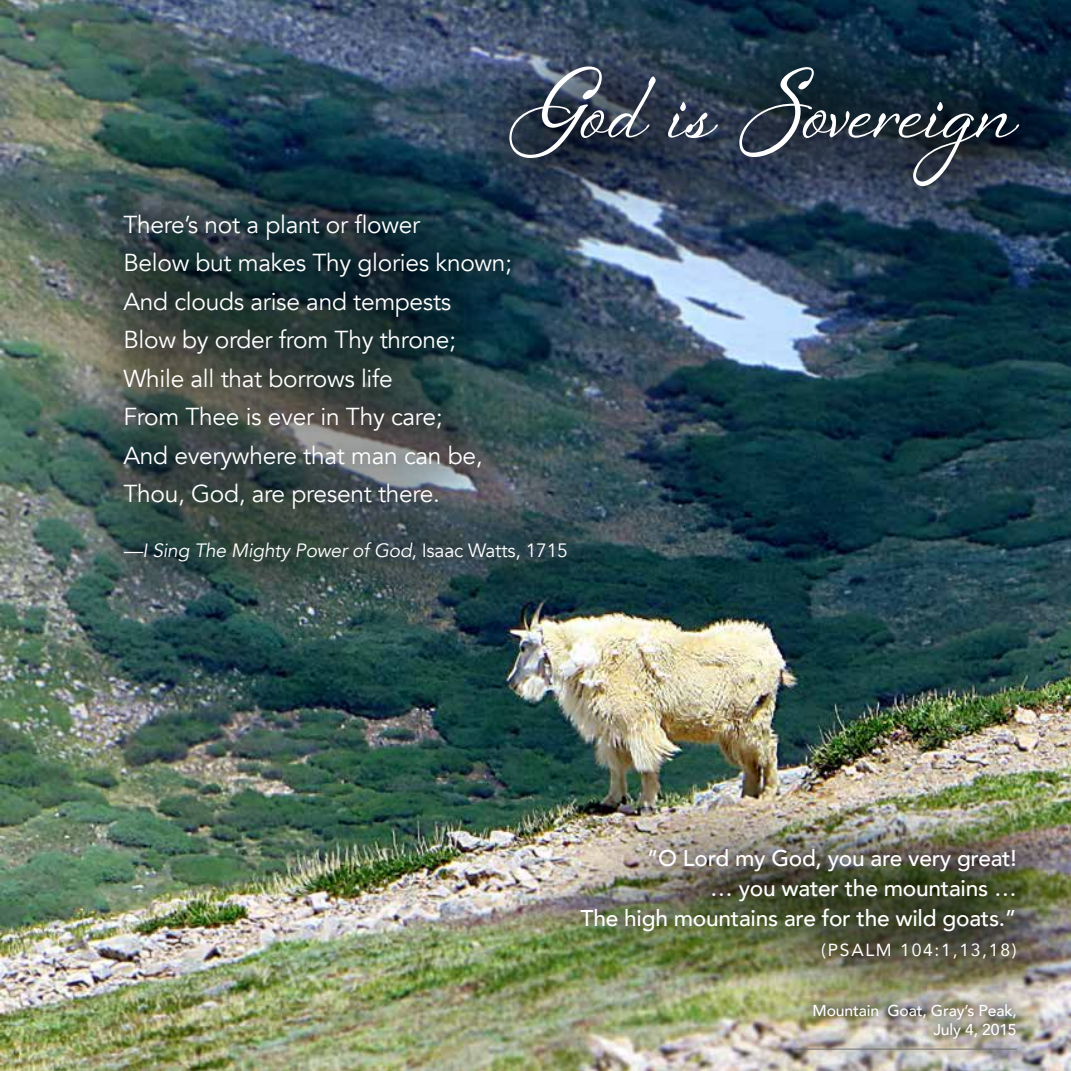
<style>
.page{position:relative;width:1071px;height:1071px;background:#fff}
.page>*{position:absolute;margin:0;border:0;box-sizing:border-box;transform-origin:0 0}
.t1{font:700 92.92px "Sheila";color:#fff;scale:.89 1}
.t2{font:24.5px/38.5px "Avenir";letter-spacing:-.01em;color:#fff}
.t3{font:500 22.75px/29.8px "Avenir";letter-spacing:-.01em;color:#fff;text-align:right}
.t4{font:italic 19.25px "Avenir";letter-spacing:-.01em;color:#fff}
.t5{font:17.5px "Avenir";letter-spacing:.1em;color:#fff}
.t6{font:500 15.75px/19.2px "Avenir";letter-spacing:-.01em;color:#fff;text-align:right}
.s1{font-style:normal}
</style>
<div class="page">
<img style="left:0;top:0;width:1071px;height:1071px">
<div style="left:74px;top:164px;width:542px;height:446px;background:#000;opacity:.75"></div>
<div style="left:432px;top:0;width:639px;height:277px;background:#000;opacity:.75"></div>
<div style="left:522px;top:788px;width:549px;height:232px;background:#000;opacity:.75"></div>
<div style="left:784px;top:991px;width:245px;height:72px;background:#000;opacity:.75"></div>
<hr style="left:795px;top:1049px;width:222px;height:1px;background:#6d6e71">
<h1 class="t1" style="left:509px;top:51px;width:571px">God is Sovereign</h1>
<p class="t2" style="left:123px;top:206px;width:390px">There’s not a plant or flower<br>Below but makes Thy glories known;<br>And clouds arise and tempests<br>Blow by order from Thy throne;<br>While all that borrows life<br>From Thee is ever in Thy care;<br>And everywhere that man can be,<br>Thou, God, are present there.</p>
<p class="t4" style="left:123px;top:538px;width:446px">—I Sing The Mighty Power of God<span class="s1">, Isaac Watts, 1715</span></p>
<p class="t3" style="left:581px;top:842px;width:438px">“O Lord my God, you are very great!<br>… you water the mountains …<br>The high mountains are for the wild goats.”</p>
<p class="t5" style="left:821px;top:936px;width:197px">(PSALM 104:1,13,18)</p>
<p class="t6" style="left:813px;top:1000px;width:206px">Mountain Goat, Gray’s Peak,<br>July 4, 2015</p>
</div>
